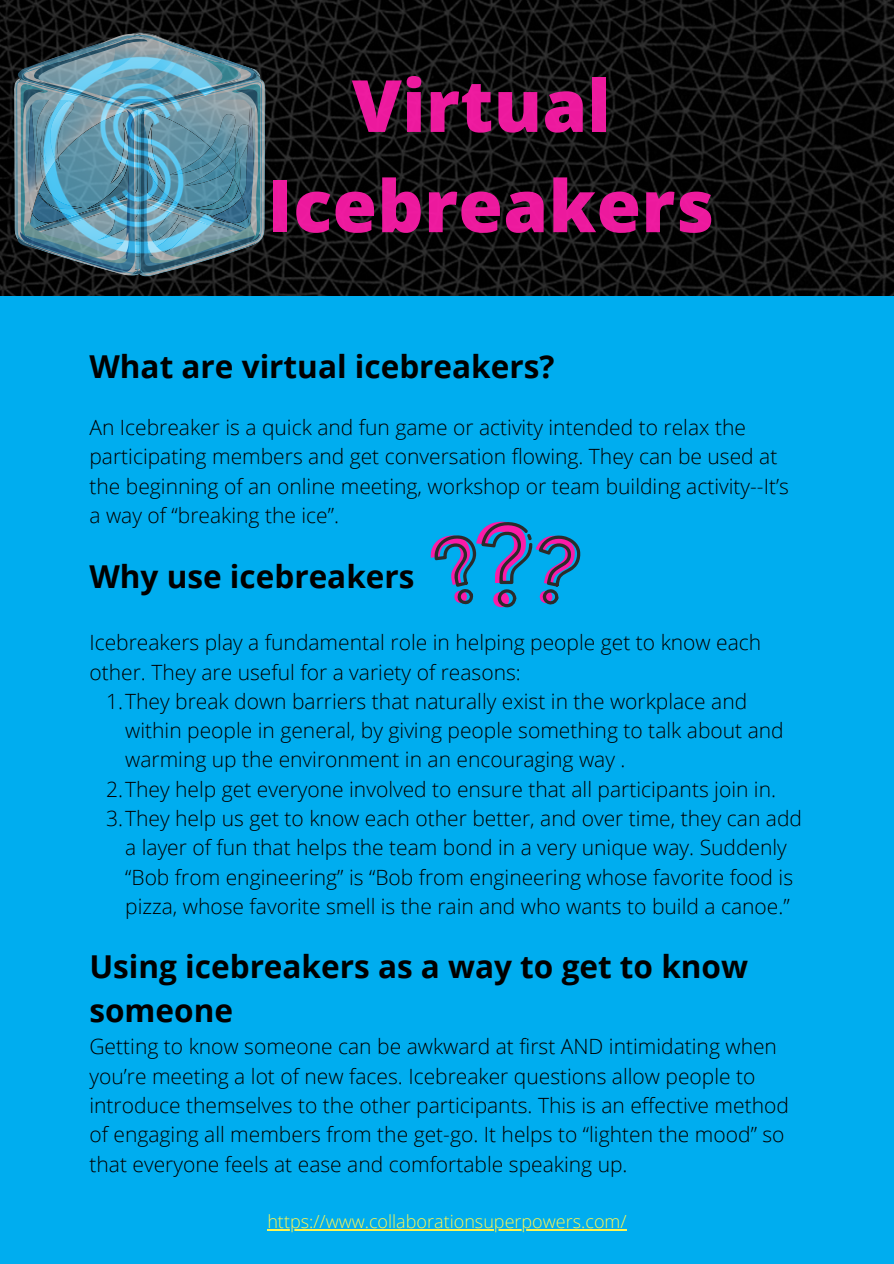
<style>
.page{position:relative;width:894px;height:1264px;background:#fff}
.page>*{position:absolute;margin:0;border:0;box-sizing:border-box;transform-origin:0 0}
.t1{font:800 72px/100.2px "Open Sans";letter-spacing:.005em;color:#fc1ba8;text-align:center}
.t2{font:700 31.5px/44px "Open Sans";color:#000}
.t3{font:300 21px/29.2px "Open Sans";color:#000}
.t4{font:300 18px "Open Sans";color:#fff550}
</style>
<div class="page">
<div style="left:0;top:0;width:893px;height:1263px;background:#00adef"></div>
<img style="left:0;top:0;width:893px;height:295px">
<svg style="left:9px;top:30px;width:257px;height:248px;background:#547d8d"></svg>
<svg style="left:430px;top:521px;width:150px;height:86px"></svg>
<hr style="left:267px;top:1229px;width:359px;height:1px;background:#fff550">
<h1 class="t1" style="left:268px;top:54px;width:447px">Virtual<br>Icebreakers</h1>
<h2 class="t2" style="left:89px;top:343px;width:466px">What are virtual icebreakers?</h2>
<p class="t3" style="left:89px;top:412px;width:700px">An Icebreaker is a quick and fun game or activity intended to relax the participating members and get conversation flowing. They can be used at the beginning of an online meeting, workshop or team building activity--It’s a way of “breaking the ice”.</p>
<h2 class="t2" style="left:89px;top:554px;width:326px">Why use icebreakers</h2>
<p class="t3" style="left:89px;top:627px;width:673px">Icebreakers play a fundamental role in helping people get to know each other. They are useful for a variety of reasons:</p>
<p class="t3" style="left:106px;top:686px;width:642px">1.They break down barriers that naturally exist in the workplace and</p>
<p class="t3" style="left:125px;top:715px;width:660px">within people in general, by giving people something to talk about and</p>
<p class="t3" style="left:125px;top:744px;width:501px">warming up the environment in an encouraging way .</p>
<p class="t3" style="left:106px;top:774px;width:671px">2.They help get everyone involved to ensure that all participants join in.</p>
<p class="t3" style="left:106px;top:803px;width:697px">3.They help us get to know each other better, and over time, they can add</p>
<p class="t3" style="left:125px;top:832px;width:663px">a layer of fun that helps the team bond in a very unique way. Suddenly</p>
<p class="t3" style="left:125px;top:861px;width:669px">“Bob from engineering” is “Bob from engineering whose favorite food is</p>
<p class="t3" style="left:125px;top:891px;width:665px">pizza, whose favorite smell is the rain and who wants to build a canoe.”</p>
<h2 class="t2" style="left:89px;top:943px;width:660px">Using icebreakers as a way to get to know someone</h2>
<p class="t3" style="left:89px;top:1031px;width:700px">Getting to know someone can be awkward at first AND intimidating when you’re meeting a lot of new faces. Icebreaker questions allow people to introduce themselves to the other participants. This is an effective method of engaging all members from the get-go. It helps to “lighten the mood” so that everyone feels at ease and comfortable speaking up.</p>
<p class="t4" style="left:267px;top:1209px;width:360px">https://www.collaborationsuperpowers.com/</p>
</div>
